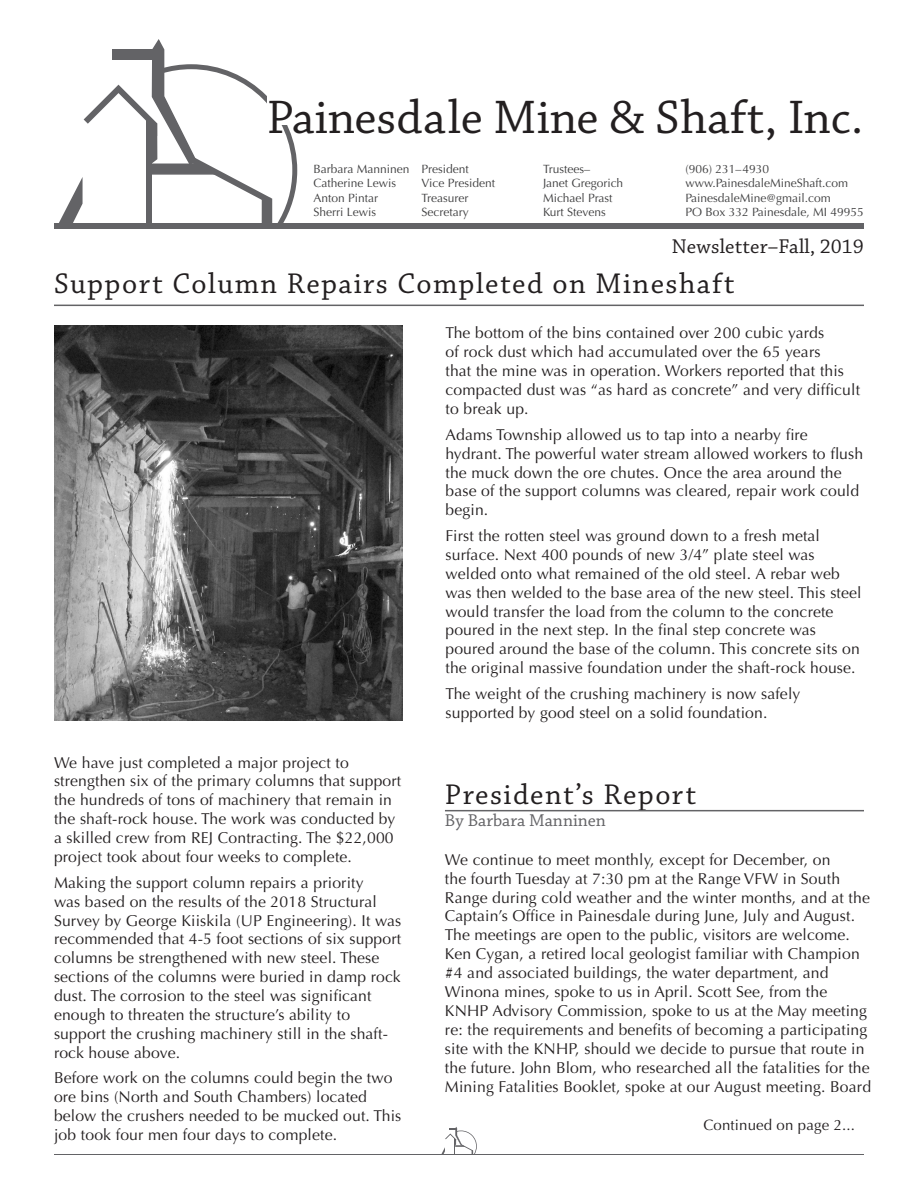
<style>
.page{position:relative;width:918px;height:1188px;background:#fff}
.page>*{position:absolute;margin:0;border:0;box-sizing:border-box;transform-origin:0 0}
.t1{font:49.5px "Chaparral Pro";color:#231f20}
.Headding_front{font:30px "Chaparral Pro";letter-spacing:.05em;color:#231f20}
.t2{font:21px "Chaparral Pro";letter-spacing:.01em;color:#231f20}
.t3{font:18px "Chaparral Pro";color:#636366}
.t4{font:15.75px/18.9px "Optima";letter-spacing:.01em;color:#231f20}
.t5{font:15px "Optima";letter-spacing:.01em;color:#231f20}
.t6{font:12px "Optima";color:#3e3e3f}
</style>
<div class="page">
<div style="left:54px;top:223px;width:810px;height:6px;background:#636366"></div>
<svg style="left:59px;top:39px;width:238px;height:184px"></svg>
<div style="left:267px;top:93px;width:24px;height:31px;background:#fff"></div>
<hr style="left:54px;top:1154px;width:810px;height:1px;background:#636366">
<svg style="left:441px;top:1127px;width:36px;height:27px"></svg>
<hr style="left:54px;top:305px;width:810px;height:1px;background:#636366">
<hr style="left:445px;top:810px;width:419px;height:1px;background:#636366">
<img style="left:54px;top:325px;width:349px;height:396px">
<p class="t1" style="left:267px;top:90px;width:598px">Painesdale Mine &amp; Shaft, Inc.</p>
<p class="t6" style="left:314px;top:162px;width:157px">Barbara Manninen President</p>
<p class="t6" style="left:314px;top:176px;width:84px">Catherine Lewis</p>
<p class="t6" style="left:422px;top:176px;width:75px">Vice President</p>
<p class="t6" style="left:314px;top:191px;width:66px">Anton Pintar</p>
<p class="t6" style="left:422px;top:191px;width:49px">Treasurer</p>
<p class="t6" style="left:314px;top:205px;width:64px">Sherri Lewis</p>
<p class="t6" style="left:422px;top:205px;width:49px">Secretary</p>
<p class="t6" style="left:543px;top:162px;width:49px">Trustees–</p>
<p class="t6" style="left:543px;top:176px;width:82px">Janet Gregorich</p>
<p class="t6" style="left:543px;top:191px;width:71px">Michael Prast</p>
<p class="t6" style="left:543px;top:205px;width:64px">Kurt Stevens</p>
<p class="t6" style="left:686px;top:162px;width:85px">(906) 231–4930</p>
<p class="t6" style="left:686px;top:176px;width:164px">www.PainesdaleMineShaft.com</p>
<p class="t6" style="left:686px;top:191px;width:147px">PainesdaleMine@gmail.com</p>
<p class="t6" style="left:686px;top:205px;width:180px">PO Box 332 Painesdale, MI 49955</p>
<p class="t2" style="left:672px;top:234px;width:194px">Newsletter–Fall, 2019</p>
<p class="Headding_front" style="left:54px;top:267px;width:682px">Support Column Repairs Completed on Mineshaft</p>
<p class="t4" style="left:54px;top:753px;width:349px">We have just completed a major project to strengthen six of the primary columns that support the hundreds of tons of machinery that remain in the shaft-rock house. The work was conducted by a skilled crew from REJ Contracting. The $22,000 project took about four weeks to complete.</p>
<p class="t4" style="left:54px;top:873px;width:349px">Making the support column repairs a priority<br>was based on the results of the 2018 Structural Survey by George Kiiskila (UP Engineering). It was recommended that 4-5 foot sections of six support columns be strengthened with new steel. These sections of the columns were buried in damp rock dust. The corrosion to the steel was significant enough to threaten the structure’s ability to support the crushing machinery still in the shaft&shy;rock house above.</p>
<p class="t4" style="left:54px;top:1069px;width:349px">Before work on the columns could begin the two ore bins (North and South Chambers) located below the crushers needed to be mucked out. This job took four men four days to complete.</p>
<p class="t4" style="left:446px;top:324px;width:416px">The bottom of the bins contained over 200 cubic yards<br>of rock dust which had accumulated over the 65 years<br>that the mine was in operation. Workers reported that this compacted dust was “as hard as concrete” and very difficult to break up.</p>
<p class="t4" style="left:446px;top:425px;width:419px">Adams Township allowed us to tap into a nearby fire hydrant. The powerful water stream allowed workers to flush the muck down the ore chutes. Once the area around the base of the support columns was cleared, repair work could begin.</p>
<p class="t4" style="left:446px;top:526px;width:418px">First the rotten steel was ground down to a fresh metal surface. Next 400 pounds of new 3/4” plate steel was welded onto what remained of the old steel. A rebar web was then welded to the base area of the new steel. This steel would transfer the load from the column to the concrete poured in the next step. In the final step concrete was poured around the base of the column. This concrete sits on the original massive foundation under the shaft-rock house.</p>
<p class="t4" style="left:446px;top:684px;width:356px">The weight of the crushing machinery is now safely supported by good steel on a solid foundation.</p>
<p class="Headding_front" style="left:445px;top:778px;width:253px">President’s Report</p>
<p class="t3" style="left:445px;top:810px;width:162px">By Barbara Manninen</p>
<p class="t4" style="left:445px;top:850px;width:428px">We continue to meet monthly, except for December, on<br>the fourth Tuesday at 7:30 pm at the Range VFW in South Range during cold weather and the winter months, and at the Captain’s Office in Painesdale during June, July and August.<br>The meetings are open to the public, visitors are welcome.<br>Ken Cygan, a retired local geologist familiar with Champion #4 and associated buildings, the water department, and Winona mines, spoke to us in April. Scott See, from the KNHP Advisory Commission, spoke to us at the May meeting re: the requirements and benefits of becoming a participating site with the KNHP, should we decide to pursue that route in the future. John Blom, who researched all the fatalities for the Mining Fatalities Booklet, spoke at our August meeting. Board</p>
<p class="t5" style="left:703px;top:1116px;width:153px">Continued on page 2...</p>
</div>
